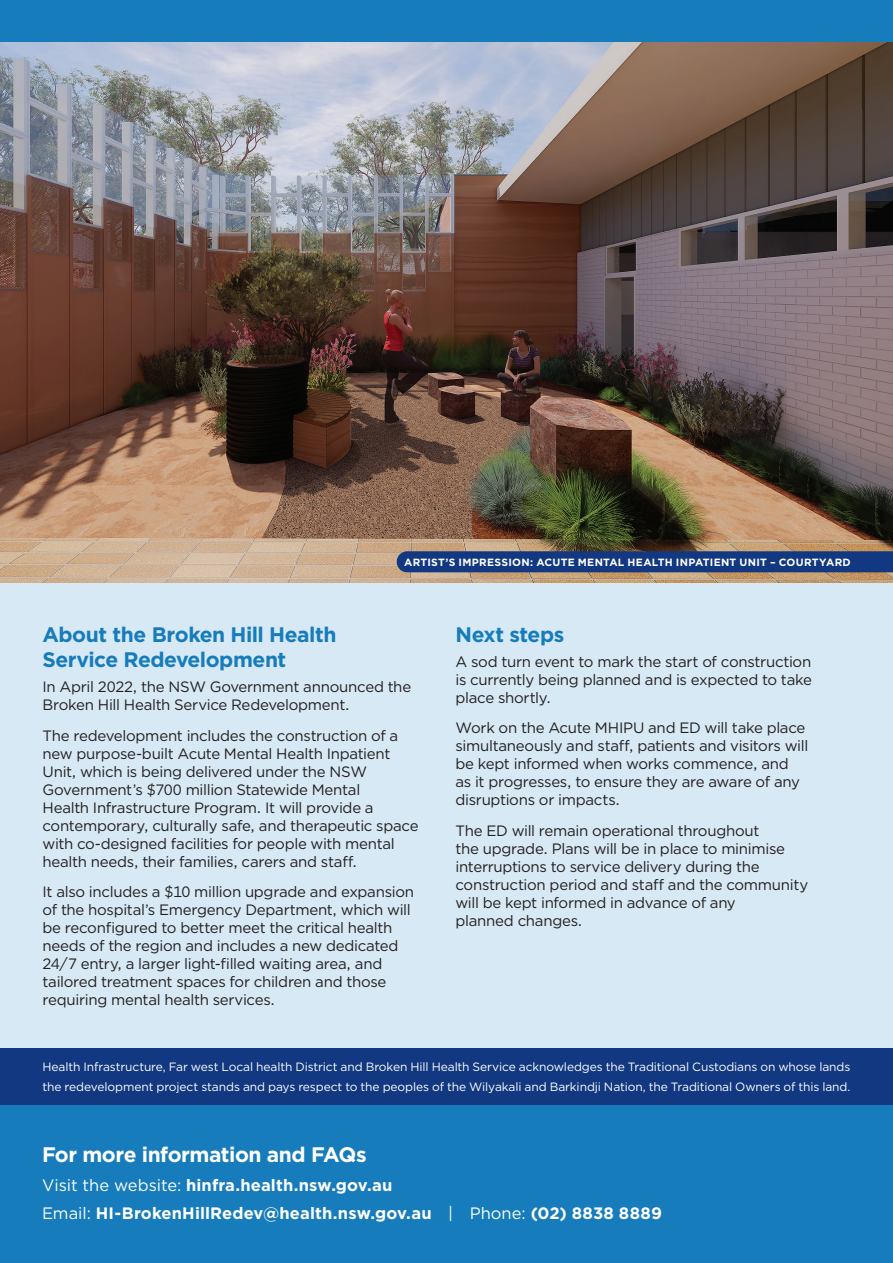
<style>
.page{position:relative;width:893px;height:1263px;background:#fff}
.page>*{position:absolute;margin:0;border:0;box-sizing:border-box;transform-origin:0 0}
.t1{font:700 21px/25.2px "Gotham";letter-spacing:-.025em;color:#167cbb}
.t2{font:700 21px "Gotham";letter-spacing:-.02em;color:#fff}
.t3{font:700 16.5px/28.3px "Gotham";letter-spacing:.01em;color:#fff}
.t4{font:15px/18px "Gotham";letter-spacing:-.02em;color:#231f20}
.t5{font:12px/19.5px "Gotham";letter-spacing:-.01em;color:#fff}
.t6{font:700 10.5px "Gotham";letter-spacing:.025em;color:#fff}
.s1{font-weight:400}
</style>
<div class="page">
<div style="left:0;top:0;width:893px;height:43px;background:#167cbb"></div>
<div style="left:0;top:1104px;width:893px;height:159px;background:#167cbb"></div>
<div style="left:0;top:1048px;width:893px;height:56px;background:#113880"></div>
<div style="left:0;top:507px;width:893px;height:541px;background:#d7e9f4"></div>
<img style="left:0;top:43px;width:893px;height:540px">
<div style="left:397px;top:551px;width:496px;height:21px;background:#113880"></div>
<p class="t6" style="left:404px;top:555px;width:448px">ARTIST’S IMPRESSION: ACUTE MENTAL HEALTH INPATIENT UNIT – COURTYARD</p>
<h1 class="t1" style="left:43px;top:622px;width:296px">About the Broken Hill Health<br>Service Redevelopment</h1>
<p class="t4" style="left:43px;top:677px;width:370px">In April 2022, the NSW Government announced the<br>Broken Hill Health Service Redevelopment.</p>
<p class="t4" style="left:43px;top:726px;width:378px">The redevelopment includes the construction of a new purpose-built Acute Mental Health Inpatient Unit, which is being delivered under the NSW Government’s $700 million Statewide Mental<br>Health Infrastructure Program. It will provide a contemporary, culturally safe, and therapeutic space with co-designed facilities for people with mental health needs, their families, carers and staff.</p>
<p class="t4" style="left:43px;top:883px;width:373px">It also includes a $10 million upgrade and expansion of the hospital’s Emergency Department, which will be reconfigured to better meet the critical health needs of the region and includes a new dedicated 24/7 entry, a larger light-filled waiting area, and tailored treatment spaces for children and those requiring mental health services.</p>
<h1 class="t1" style="left:455px;top:622px;width:110px">Next steps</h1>
<p class="t4" style="left:455px;top:652px;width:358px;text-align:justify">A sod turn event to mark the start of construction is currently being planned and is expected to take place shortly.</p>
<p class="t4" style="left:455px;top:719px;width:354px">Work on the Acute MHIPU and ED will take place simultaneously and staff, patients and visitors will be kept informed when works commence, and as it progresses, to ensure they are aware of any disruptions or impacts.</p>
<p class="t4" style="left:455px;top:821px;width:354px">The ED will remain operational throughout<br>the upgrade. Plans will be in place to minimise interruptions to service delivery during the construction period and staff and the community will be kept informed in advance of any<br>planned changes.</p>
<p class="t5" style="left:43px;top:1057px;width:809px">Health Infrastructure, Far west Local health District and Broken Hill Health Service acknowledges the Traditional Custodians on whose lands the redevelopment project stands and pays respect to the peoples of the Wilyakali and Barkindji Nation, the Traditional Owners of this land.</p>
<h1 class="t2" style="left:42px;top:1141px;width:326px">For more information and FAQs</h1>
<p class="t3" style="left:42px;top:1170px;width:621px"><span class="s1">Visit the website:</span> hinfra.health.nsw.gov.au<br><span class="s1">Email:</span> HI-BrokenHillRedev@health.nsw.gov.au <span class="s1">| Phone:</span> (02) 8838 8889</p>
</div>
